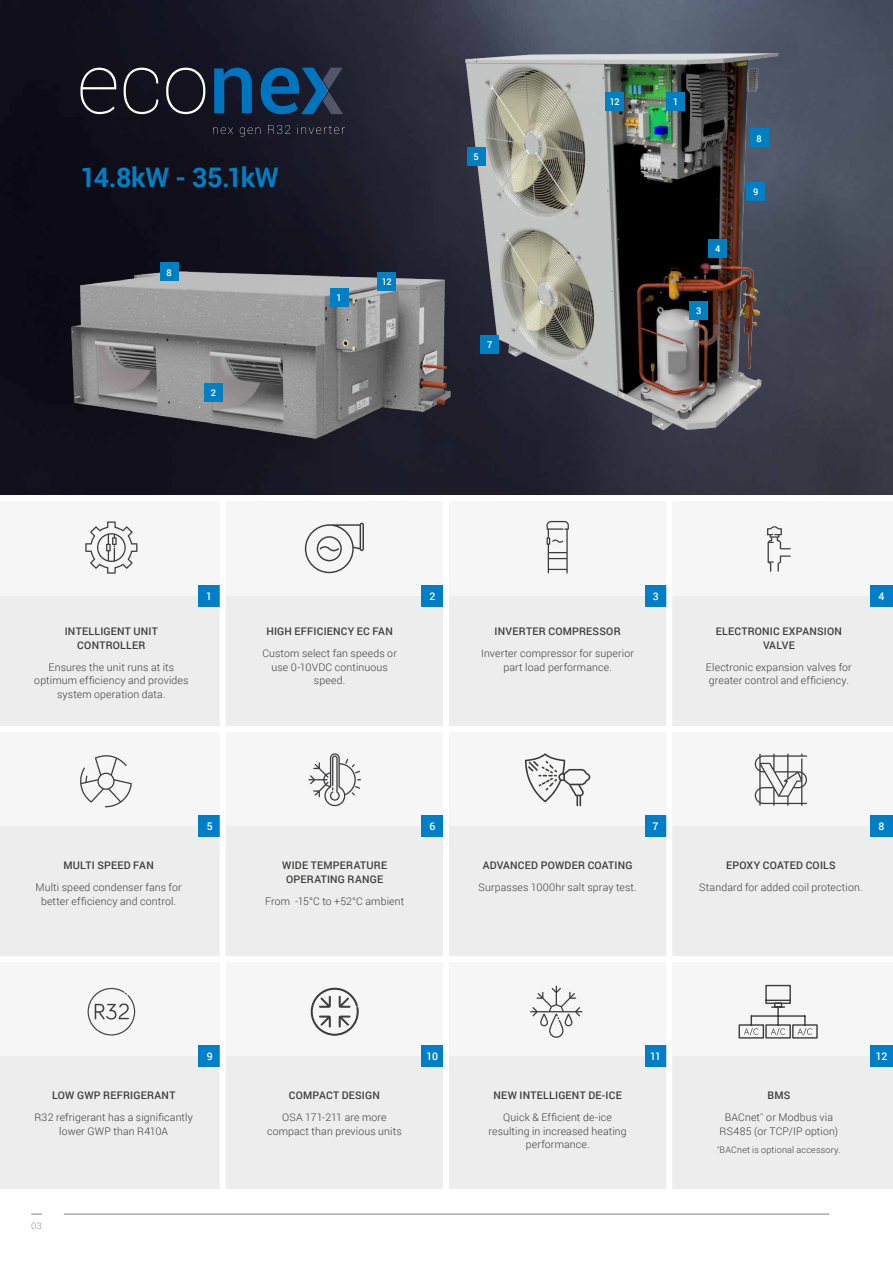
<style>
.page{position:relative;width:893px;height:1263px;background:#fff}
.page>*{position:absolute;margin:0;border:0;box-sizing:border-box;transform-origin:0 0}
.t1{font:700 27px "Roboto";letter-spacing:-.015em;color:#0080c2}
.t2{font:300 10.5px/13.5px "Roboto";letter-spacing:.015em;color:#3c3c3b;text-align:center}
.t3{font:500 10.5px/13.5px "Roboto";letter-spacing:.02em;color:#3c3c3b;text-align:center}
.t4{font:500 10.5px "Roboto";color:#fff}
.t5{font:500 9.3px "Roboto";color:#fff}
.t6{font:300 9px "Roboto";letter-spacing:.02em;color:#3c3c3b}
.t7{font:300 9px "Roboto";color:#868998}
.s1{font-weight:500}
</style>
<div class="page">
<img style="left:0;top:0;width:893px;height:495px">
<div style="left:0;top:731px;width:223px;height:227px;background:#ededed"></div>
<div style="left:0;top:501px;width:223px;height:227px;background:#ededed"></div>
<div style="left:446px;top:731px;width:223px;height:227px;background:#ededed"></div>
<div style="left:446px;top:501px;width:223px;height:227px;background:#ededed"></div>
<div style="left:223px;top:731px;width:223px;height:227px;background:#ededed"></div>
<div style="left:223px;top:501px;width:223px;height:227px;background:#ededed"></div>
<div style="left:669px;top:731px;width:224px;height:227px;background:#ededed"></div>
<div style="left:669px;top:501px;width:224px;height:227px;background:#ededed"></div>
<div style="left:0;top:731px;width:223px;height:95px;background:#f6f6f6"></div>
<div style="left:0;top:501px;width:223px;height:95px;background:#f6f6f6"></div>
<div style="left:446px;top:731px;width:223px;height:95px;background:#f6f6f6"></div>
<div style="left:446px;top:501px;width:223px;height:95px;background:#f6f6f6"></div>
<div style="left:223px;top:731px;width:223px;height:95px;background:#f6f6f6"></div>
<div style="left:223px;top:501px;width:223px;height:95px;background:#f6f6f6"></div>
<div style="left:669px;top:731px;width:224px;height:95px;background:#f6f6f6"></div>
<div style="left:665px;top:501px;width:228px;height:95px;background:#f6f6f6"></div>
<svg style="left:85px;top:521px;width:52px;height:53px"></svg>
<div style="left:198px;top:585px;width:23px;height:21px;background:#007fc8"></div>
<div style="left:198px;top:816px;width:23px;height:21px;background:#007fc8"></div>
<div style="left:645px;top:585px;width:22px;height:21px;background:#007fc8"></div>
<div style="left:645px;top:816px;width:21px;height:21px;background:#007fc8"></div>
<div style="left:422px;top:585px;width:22px;height:21px;background:#007fc8"></div>
<div style="left:422px;top:816px;width:23px;height:21px;background:#007fc8"></div>
<div style="left:871px;top:585px;width:22px;height:21px;background:#007fc8"></div>
<div style="left:871px;top:816px;width:22px;height:21px;background:#007fc8"></div>
<div style="left:0;top:726px;width:893px;height:6px;background:#fff"></div>
<svg style="left:755px;top:754px;width:52px;height:52px"></svg>
<svg style="left:525px;top:753px;width:65px;height:53px"></svg>
<div style="left:0;top:961px;width:223px;height:227px;background:#ededed"></div>
<div style="left:446px;top:961px;width:223px;height:227px;background:#ededed"></div>
<div style="left:223px;top:961px;width:223px;height:227px;background:#ededed"></div>
<div style="left:669px;top:961px;width:224px;height:227px;background:#ededed"></div>
<div style="left:0;top:961px;width:223px;height:95px;background:#f6f6f6"></div>
<div style="left:446px;top:961px;width:223px;height:95px;background:#f6f6f6"></div>
<div style="left:223px;top:961px;width:223px;height:95px;background:#f6f6f6"></div>
<div style="left:669px;top:961px;width:224px;height:95px;background:#f6f6f6"></div>
<div style="left:198px;top:1046px;width:23px;height:21px;background:#007fc8"></div>
<div style="left:645px;top:1046px;width:21px;height:21px;background:#007fc8"></div>
<div style="left:422px;top:1046px;width:22px;height:21px;background:#007fc8"></div>
<div style="left:871px;top:1046px;width:22px;height:21px;background:#007fc8"></div>
<div style="left:0;top:956px;width:893px;height:6px;background:#fff"></div>
<div style="left:666px;top:497px;width:6px;height:698px;background:#fff"></div>
<div style="left:443px;top:497px;width:6px;height:698px;background:#fff"></div>
<div style="left:220px;top:497px;width:6px;height:698px;background:#fff"></div>
<img style="left:209px;top:0;width:684px;height:461px">
<div style="left:689px;top:301px;width:19px;height:19px;background:#0080c2"></div>
<div style="left:708px;top:239px;width:19px;height:19px;background:#0080c2"></div>
<div style="left:666px;top:92px;width:19px;height:19px;background:#0080c2"></div>
<div style="left:605px;top:92px;width:19px;height:19px;background:#0080c2"></div>
<div style="left:467px;top:147px;width:18px;height:19px;background:#0080c2"></div>
<div style="left:480px;top:335px;width:19px;height:19px;background:#0080c2"></div>
<div style="left:746px;top:182px;width:19px;height:19px;background:#0080c2"></div>
<div style="left:750px;top:129px;width:19px;height:18px;background:#0080c2"></div>
<svg style="left:308px;top:753px;width:53px;height:53px"></svg>
<svg style="left:311px;top:988px;width:47px;height:47px"></svg>
<svg style="left:767px;top:526px;width:24px;height:46px"></svg>
<svg style="left:88px;top:988px;width:47px;height:47px"></svg>
<svg style="left:738px;top:984px;width:80px;height:55px"></svg>
<svg style="left:530px;top:985px;width:52px;height:53px"></svg>
<svg style="left:305px;top:523px;width:59px;height:50px"></svg>
<svg style="left:546px;top:521px;width:23px;height:52px"></svg>
<svg style="left:80px;top:755px;width:52px;height:52px"></svg>
<img style="left:45px;top:240px;width:442px;height:218px">
<div style="left:204px;top:383px;width:19px;height:18px;background:#0080c2"></div>
<div style="left:330px;top:288px;width:18px;height:19px;background:#0080c2"></div>
<div style="left:160px;top:262px;width:19px;height:19px;background:#0080c2"></div>
<div style="left:377px;top:272px;width:19px;height:19px;background:#0080c2"></div>
<svg style="left:80px;top:68px;width:36px;height:46px;background:#3d3b44"></svg>
<svg style="left:124px;top:68px;width:34px;height:46px;background:#34353e"></svg>
<svg style="left:166px;top:68px;width:39px;height:46px;background:#3a3842"></svg>
<svg style="left:214px;top:68px;width:38px;height:45px;background:#094d7e"></svg>
<svg style="left:261px;top:68px;width:82px;height:46px;background:#15476f"></svg>
<svg style="left:213px;top:127px;width:20px;height:7px"></svg>
<svg style="left:240px;top:127px;width:20px;height:10px"></svg>
<svg style="left:268px;top:125px;width:22px;height:9px"></svg>
<svg style="left:298px;top:124px;width:47px;height:10px"></svg>
<hr style="left:64px;top:1213px;width:765px;height:1px;background:#868998">
<h1 class="t1" style="left:80px;top:158px;width:200px">14.8kW - 35.1kW</h1>
<p class="t5" style="left:167px;top:266px;width:7px">8</p>
<p class="t5" style="left:211px;top:386px;width:7px">2</p>
<p class="t5" style="left:336px;top:291px;width:7px">1</p>
<p class="t5" style="left:382px;top:275px;width:12px">12</p>
<p class="t5" style="left:473px;top:151px;width:7px">5</p>
<p class="t5" style="left:487px;top:338px;width:7px">7</p>
<p class="t5" style="left:610px;top:95px;width:12px">12</p>
<p class="t5" style="left:673px;top:95px;width:7px">1</p>
<p class="t5" style="left:715px;top:242px;width:7px">4</p>
<p class="t5" style="left:696px;top:304px;width:7px">3</p>
<p class="t5" style="left:756px;top:132px;width:7px">8</p>
<p class="t5" style="left:753px;top:185px;width:7px">9</p>
<p class="t3" style="left:65px;top:624px;width:95px">INTELLIGENT UNIT<br>CONTROLLER</p>
<p class="t2" style="left:34px;top:660px;width:156px">Ensures the unit runs at its optimum efficiency and provides system operation data.</p>
<p class="t4" style="left:206px;top:589px;width:7px">1</p>
<p class="t3" style="left:63px;top:858px;width:92px">MULTI SPEED FAN</p>
<p class="t2" style="left:36px;top:880px;width:148px">Multi speed condenser fans for better efficiency and control.</p>
<p class="t4" style="left:207px;top:819px;width:7px">5</p>
<p class="t3" style="left:266px;top:624px;width:128px">HIGH EFFICIENCY EC FAN</p>
<p class="t2" style="left:262px;top:647px;width:136px">Custom select fan speeds or use 0-10VDC continuous speed.</p>
<p class="t4" style="left:429px;top:589px;width:7px">2</p>
<p class="t3" style="left:495px;top:624px;width:127px">INVERTER COMPRESSOR</p>
<p class="t2" style="left:481px;top:647px;width:154px">Inverter compressor for superior part load performance.</p>
<p class="t4" style="left:653px;top:589px;width:7px">3</p>
<p class="t3" style="left:716px;top:624px;width:128px">ELECTRONIC EXPANSION<br>VALVE</p>
<p class="t2" style="left:706px;top:660px;width:147px;text-align:left">Electronic expansion valves for greater control and efficiency.</p>
<p class="t4" style="left:879px;top:589px;width:7px">4</p>
<p class="t3" style="left:282px;top:858px;width:106px">WIDE TEMPERATURE<br>OPERATING RANGE</p>
<p class="t2" style="left:265px;top:894px;width:141px">From -15°C to +52°C ambient</p>
<p class="t4" style="left:429px;top:819px;width:7px">6</p>
<p class="t3" style="left:483px;top:858px;width:151px">ADVANCED POWDER COATING</p>
<p class="t2" style="left:479px;top:880px;width:160px">Surpasses 1000hr salt spray test.</p>
<p class="t4" style="left:653px;top:819px;width:7px">7</p>
<p class="t3" style="left:726px;top:858px;width:111px">EPOXY COATED COILS</p>
<p class="t2" style="left:699px;top:880px;width:165px">Standard for added coil protection.</p>
<p class="t4" style="left:879px;top:819px;width:7px">8</p>
<p class="t3" style="left:52px;top:1088px;width:125px">LOW GWP REFRIGERANT</p>
<p class="t2" style="left:35px;top:1110px;width:160px">R32 refrigerant has a significantly lower GWP than R410A</p>
<p class="t4" style="left:207px;top:1049px;width:7px">9</p>
<p class="t4" style="left:427px;top:1049px;width:13px">10</p>
<p class="t4" style="left:650px;top:1049px;width:13px">11</p>
<p class="t4" style="left:876px;top:1049px;width:13px">12</p>
<p class="t3" style="left:289px;top:1088px;width:93px">COMPACT DESIGN</p>
<p class="t2" style="left:267px;top:1110px;width:136px">OSA 171-211 are more compact than previous units</p>
<p class="t3" style="left:493px;top:1088px;width:130px">NEW INTELLIGENT DE-ICE</p>
<p class="t2" style="left:488px;top:1110px;width:140px">Quick &amp; Efficient de-ice resulting in increased heating performance.</p>
<p class="t2" style="left:725px;top:1084px;width:110px;line-height:22px"><span class="s1">BMS<br></span>BACnet<sup>™</sup> or Modbus via</p>
<p class="t2" style="left:720px;top:1124px;width:120px">RS485 (or TCP/IP option)</p>
<p class="t6" style="left:717px;top:1143px;width:125px"><sup>*</sup>BACnet is optional accessory.</p>
<p class="t7" style="left:31px;top:1219px;width:12px">03</p>
</div>
